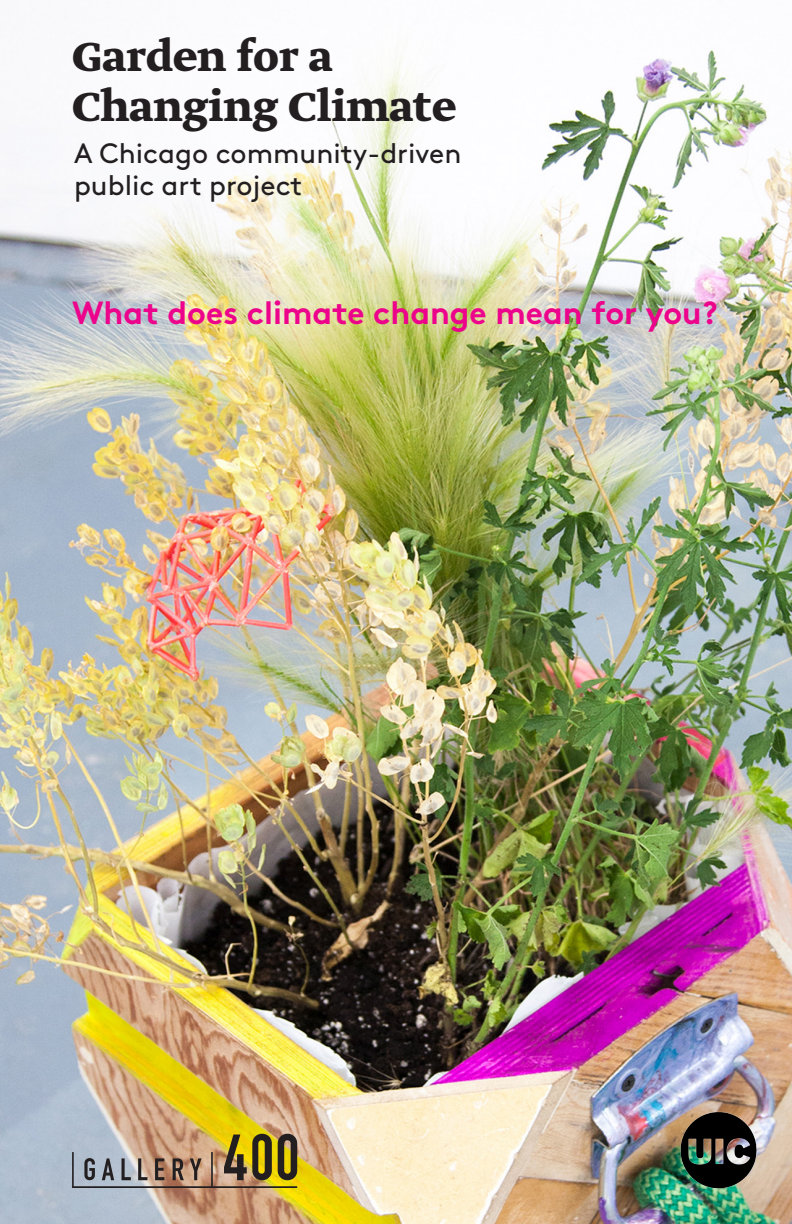
<style>
.page{position:relative;width:792px;height:1224px;background:#fff}
.page>*{position:absolute;margin:0;border:0;box-sizing:border-box;transform-origin:0 0}
.t1{font:700 48px "Greta Text Pro";color:#231f20}
.t2{font:700 32px "Brown Pro";color:#ed028c}
.t3{font:28px "Brown Pro";color:#231f20}
</style>
<div class="page">
<img style="left:0;top:50px;width:792px;height:1174px">
<img style="left:679px;top:1110px;width:79px;height:80px">
<svg style="left:84px;top:1158px;width:11px;height:22px"></svg>
<svg style="left:190px;top:1158px;width:12px;height:22px"></svg>
<svg style="left:102px;top:1158px;width:12px;height:22px"></svg>
<svg style="left:173px;top:1158px;width:11px;height:22px"></svg>
<svg style="left:224px;top:1134px;width:48px;height:46px;background:#857424"></svg>
<svg style="left:278px;top:1134px;width:19px;height:46px"></svg>
<hr style="left:72px;top:1152px;width:2px;height:35px;background:#231f20">
<hr style="left:211px;top:1152px;width:2px;height:35px;background:#231f20">
<hr style="left:72px;top:1186px;width:225px;height:2px;background:#231f20">
<svg style="left:155px;top:1158px;width:9px;height:22px"></svg>
<svg style="left:138px;top:1158px;width:9px;height:22px"></svg>
<svg style="left:122px;top:1158px;width:9px;height:22px"></svg>
<p class="t1" style="left:72px;top:25px;width:262px">Garden for a</p>
<p class="t1" style="left:72px;top:75px;width:386px">Changing Climate</p>
<p class="t3" style="left:74px;top:132px;width:389px">A Chicago community-driven</p>
<p class="t3" style="left:74px;top:164px;width:230px">public art project</p>
<p class="t2" style="left:72px;top:287px;width:647px">What does climate change mean for you?</p>
</div>
